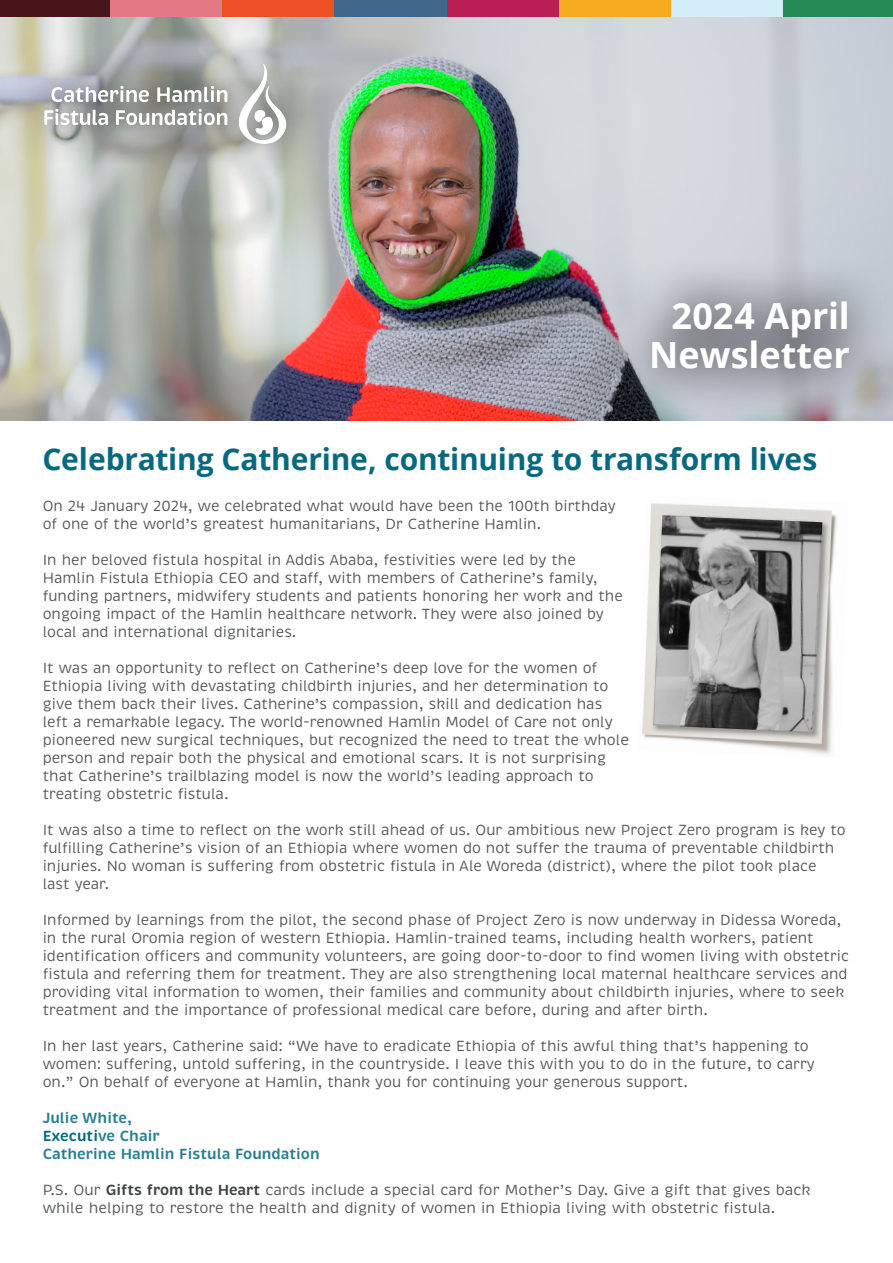
<style>
.page{position:relative;width:893px;height:1263px;background:#fff}
.page>*{position:absolute;margin:0;border:0;box-sizing:border-box;transform-origin:0 0}
.t1{font:700 36px/39px "Open Sans";color:#fff;text-align:right}
.t2{font:700 30px "Open Sans";letter-spacing:-.01em;color:#076980}
.Body_copy_2{font:15px/18px "Brevia";color:#535555}
.Body_copy_2-2{font:600 15px/18px "Brevia";color:#267f93}
.s1{color:#006980}
.s2{font-weight:600;color:#3e4242}
</style>
<div class="page">
<div style="left:0;top:0;width:110px;height:34px;background:#47151a"></div>
<div style="left:110px;top:0;width:112px;height:34px;background:#e27985"></div>
<div style="left:222px;top:0;width:113px;height:34px;background:#ed5025"></div>
<div style="left:335px;top:0;width:112px;height:34px;background:#406789"></div>
<div style="left:447px;top:0;width:112px;height:34px;background:#b91f55"></div>
<div style="left:559px;top:0;width:113px;height:34px;background:#f5aa1f"></div>
<div style="left:672px;top:0;width:112px;height:34px;background:#d3eef8"></div>
<div style="left:784px;top:0;width:109px;height:34px;background:#228b56"></div>
<img style="left:0;top:17px;width:893px;height:404px">
<div style="left:606px;top:256px;width:287px;height:159px;background:#231f20;opacity:.75"></div>
<div style="left:4px;top:28px;width:322px;height:156px;background:#231f20;opacity:.75"></div>
<svg style="left:51px;top:86px;width:98px;height:16px"></svg>
<svg style="left:157px;top:86px;width:70px;height:16px"></svg>
<svg style="left:44px;top:109px;width:64px;height:16px"></svg>
<svg style="left:116px;top:109px;width:111px;height:16px"></svg>
<svg style="left:238px;top:63px;width:49px;height:81px"></svg>
<img style="left:642px;top:503px;width:195px;height:252px">
<p class="t1" style="left:649px;top:295px;width:202px">2024 April<br>Newsletter</p>
<p class="t2" style="left:43px;top:438px;width:776px">Celebrating Catherine, continuing to transform lives</p>
<p class="Body_copy_2" style="left:43px;top:497px;width:575px">On 24 January 2024, we celebrated what would have been the 100th birthday of one of the world’s greatest humanitarians, Dr Catherine Hamlin.</p>
<p class="Body_copy_2" style="left:43px;top:551px;width:582px">In her beloved fistula hospital in Addis Ababa, festivities were led by the Hamlin Fistula Ethiopia CEO and staff, with members of Catherine’s family, funding partners, midwifery students and patients honoring her work and the ongoing impact of the Hamlin healthcare network. They were also joined by local and international dignitaries.</p>
<p class="Body_copy_2" style="left:43px;top:659px;width:588px">It was an opportunity to reflect on Catherine’s deep love for the women of Ethiopia living with devastating childbirth injuries, and her determination to give them back their lives. Catherine’s compassion, skill and dedication has left a remarkable legacy. The world-renowned Hamlin Model of Care not only pioneered new surgical techniques, but recognized the need to treat the whole person and repair both the physical and emotional scars. It is not surprising that Catherine’s trailblazing model is now the world’s leading approach to treating obstetric fistula.</p>
<p class="Body_copy_2" style="left:43px;top:821px;width:804px">It was also a time to reflect on the work still ahead of us. Our ambitious new Project Zero program is key to fulfilling Catherine’s vision of an Ethiopia where women do not suffer the trauma of preventable childbirth injuries. No woman is suffering from obstetric fistula in Ale Woreda (district), where the pilot took place last year.</p>
<p class="Body_copy_2" style="left:43px;top:911px;width:808px">Informed by learnings from the pilot, the second phase of Project Zero is now underway in Didessa Woreda, in the rural Oromia region of western Ethiopia. Hamlin-trained teams, including health workers, patient identification officers and community volunteers, are going door-to-door to find women living with obstetric fistula and referring them for treatment. They are also strengthening local maternal healthcare services and providing vital information to women, their families and community about childbirth injuries, where to seek treatment and the importance of professional medical care before, during and after birth.</p>
<p class="Body_copy_2" style="left:43px;top:1037px;width:774px">In her last years, Catherine said: “We have to eradicate Ethiopia of this awful thing that’s happening to women: suffering, untold suffering, in the countryside. I leave this with you to do in the future, to carry on.” On behalf of everyone at Hamlin, thank you for continuing your generous support.</p>
<p class="Body_copy_2-2" style="left:43px;top:1109px;width:91px">Julie White,</p>
<p class="Body_copy_2-2" style="left:43px;top:1127px;width:278px"><span class="s1">Executi</span>ve Chair<br>Catherine Hamlin Fistula Foundation</p>
<p class="Body_copy_2" style="left:43px;top:1181px;width:770px">P.S. Our <span class="s2">Gifts from the Heart</span> cards include a special card for Mother’s Day. Give a gift that gives back while helping to restore the health and dignity of women in Ethiopia living with obstetric fistula.</p>
</div>
